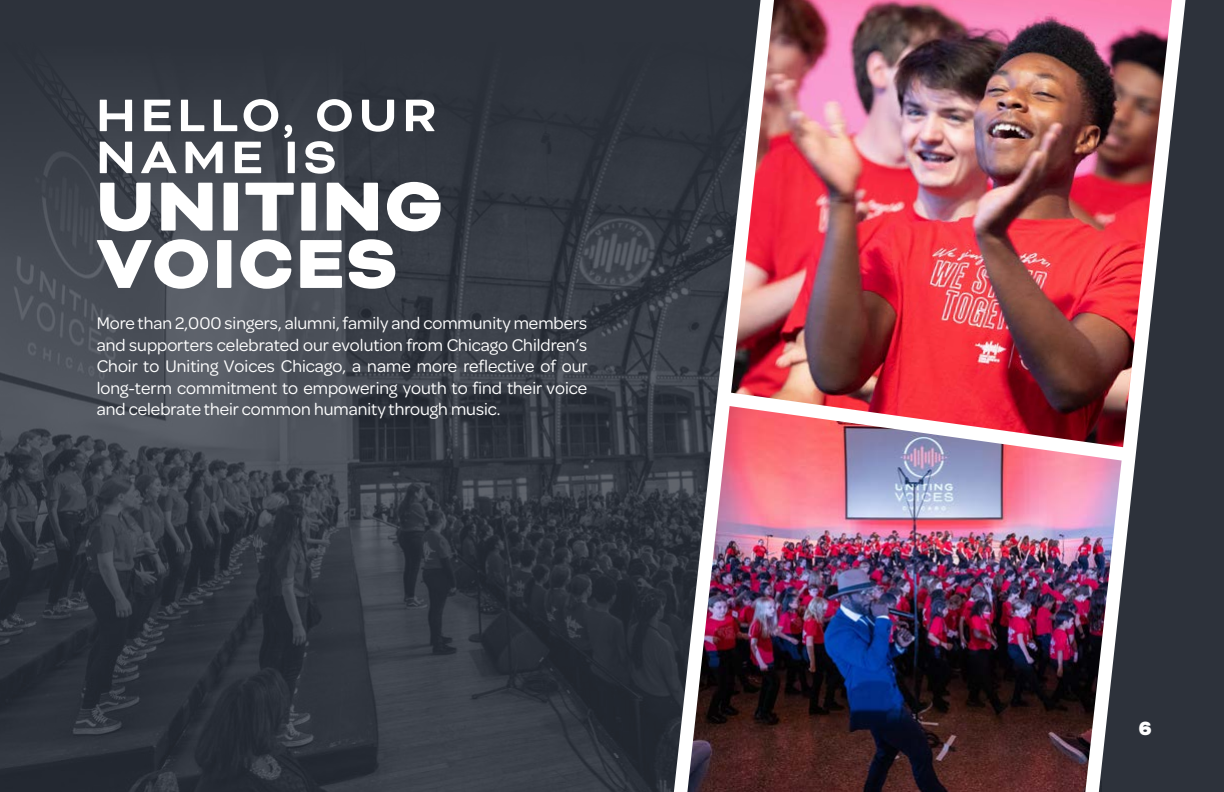
<style>
.page{position:relative;width:1224px;height:792px;background:#2d323b}
.page>*{position:absolute;margin:0;border:0;box-sizing:border-box;transform-origin:0 0}
.t1{font:900 79.8px/57.4px "Bicyclette";letter-spacing:.025em;color:#fff}
.t2{font:700 52.4px/42px "Bicyclette";letter-spacing:.09em;color:#fff}
.t3{font:900 22px "Bicyclette";color:#fff}
.t4{font:18px/21.6px "Omnes";color:#fff;text-align:justify}
</style>
<div class="page">
<img style="left:0;top:94px;width:659px;height:698px">
<img style="left:784px;top:0;width:287px;height:384px">
<img style="left:784px;top:470px;width:287px;height:322px">
<img style="left:659px;top:0;width:125px;height:792px">
<img style="left:1071px;top:0;width:115px;height:792px">
<img style="left:712px;top:384px;width:431px;height:86px">
<h2 class="t2" style="left:96px;top:95px;width:342px">HELLO, OUR<br>NAME IS</h2>
<h1 class="t1" style="left:96px;top:179px;width:348px">UNITING<br>VOICES</h1>
<p class="t4" style="left:97px;top:311px;width:493px">More than 2,000 singers, alumni, family and community members and supporters celebrated our evolution from Chicago Children’s Choir to Uniting Voices Chicago, a name more reflective of our long-term commitment to empowering youth to find their voice and celebrate their common humanity through music.</p>
<p class="t3" style="left:1138px;top:715px;width:15px">6</p>
</div>
